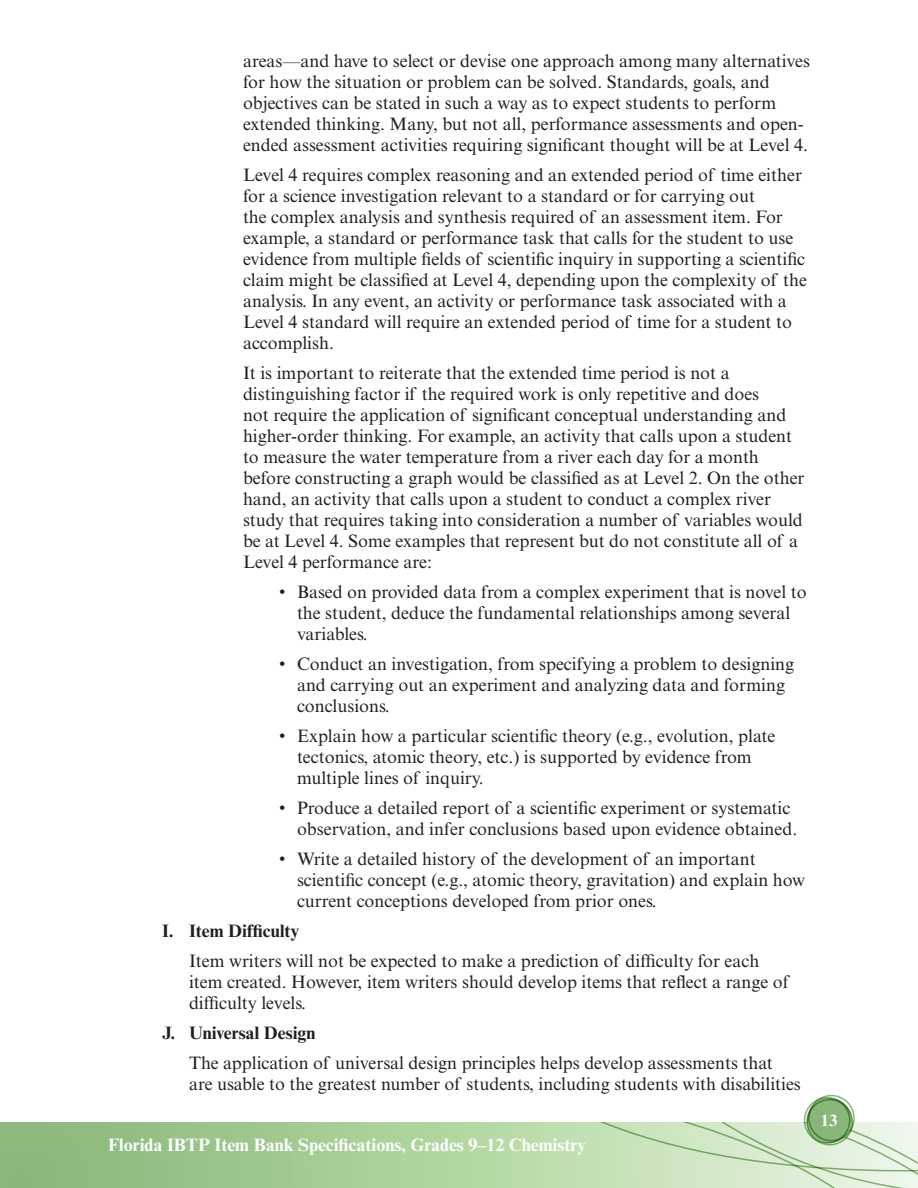
<style>
.page{position:relative;width:918px;height:1188px;background:#fff}
.page>*{position:absolute;margin:0;border:0;box-sizing:border-box;transform-origin:0 0}
.t1{font:18px/21px "Times New Roman MT Std";color:#231f20}
.t2{font:700 18px "Times New Roman MT Std";color:#fff}
.t3{font:700 18px "Times New Roman MT Std";color:#231f20}
.t4{font:700 16.5px "Times New Roman MT Std";color:#fff}
</style>
<div class="page">
<div style="left:0;top:1122px;width:918px;height:66px;background:#91bc81"></div>
<div style="left:218px;top:1122px;width:76px;height:66px;background:#9ec78e"></div>
<svg style="left:294px;top:1122px;width:624px;height:66px;background:#c1deb4"></svg>
<div style="left:807px;top:1098px;width:45px;height:45px;background:#89b679;border-radius:50%"></div>
<div style="left:808px;top:1095px;width:47px;height:46px;border:2px solid #89b679;border-radius:50%"></div>
<div style="left:804px;top:1097px;width:46px;height:47px;border:2px solid #89b679;border-radius:50%"></div>
<div style="left:807px;top:1099px;width:46px;height:46px;border:2px solid #89b679;border-radius:50%"></div>
<p class="t1" style="left:243px;top:50px;width:569px">areas—and have to select or devise one approach among many alternatives for how the situation or problem can be solved. Standards, goals, and objectives can be stated in such a way as to expect students to perform extended thinking. Many, but not all, performance assessments and open&shy;ended assessment activities requiring significant thought will be at Level 4.</p>
<p class="t1" style="left:243px;top:164px;width:565px">Level 4 requires complex reasoning and an extended period of time either for a science investigation relevant to a standard or for carrying out<br>the complex analysis and synthesis required of an assessment item. For example, a standard or performance task that calls for the student to use evidence from multiple fields of scientific inquiry in supporting a scientific claim might be classified at Level 4, depending upon the complexity of the analysis. In any event, an activity or performance task associated with a Level 4 standard will require an extended period of time for a student to accomplish.</p>
<p class="t1" style="left:243px;top:362px;width:563px">It is important to reiterate that the extended time period is not a distinguishing factor if the required work is only repetitive and does<br>not require the application of significant conceptual understanding and higher-order thinking. For example, an activity that calls upon a student to measure the water temperature from a river each day for a month before constructing a graph would be classified as at Level 2. On the other hand, an activity that calls upon a student to conduct a complex river study that requires taking into consideration a number of variables would be at Level 4. Some examples that represent but do not constitute all of a Level 4 performance are:</p>
<p class="t1" style="left:297px;top:581px;width:511px;text-indent:-18px">• Based on provided data from a complex experiment that is novel to the student, deduce the fundamental relationships among several variables.</p>
<p class="t1" style="left:297px;top:653px;width:499px;text-indent:-18px">• Conduct an investigation, from specifying a problem to designing and carrying out an experiment and analyzing data and forming conclusions.</p>
<p class="t1" style="left:297px;top:726px;width:480px;text-indent:-18px">• Explain how a particular scientific theory (e.g., evolution, plate tectonics, atomic theory, etc.) is supported by evidence from multiple lines of inquiry.</p>
<p class="t1" style="left:297px;top:798px;width:502px;text-indent:-18px">• Produce a detailed report of a scientific experiment or systematic observation, and infer conclusions based upon evidence obtained.</p>
<p class="t1" style="left:297px;top:849px;width:510px;text-indent:-18px">• Write a detailed history of the development of an important scientific concept (e.g., atomic theory, gravitation) and explain how current conceptions developed from prior ones.</p>
<h2 class="t3" style="left:162px;top:920px;width:139px">I. Item Difficulty</h2>
<p class="t1" style="left:189px;top:951px;width:601px">Item writers will not be expected to make a prediction of difficulty for each item created. However, item writers should develop items that reflect a range of difficulty levels.</p>
<h2 class="t3" style="left:162px;top:1022px;width:155px">J. Universal Design</h2>
<p class="t1" style="left:189px;top:1053px;width:613px">The application of universal design principles helps develop assessments that are usable to the greatest number of students, including students with disabilities</p>
<p class="t2" style="left:108px;top:1134px;width:480px">Florida IBTP Item Bank Specifications, Grades 9–12 Chemistry</p>
<p class="t4" style="left:821px;top:1111px;width:18px">13</p>
</div>
